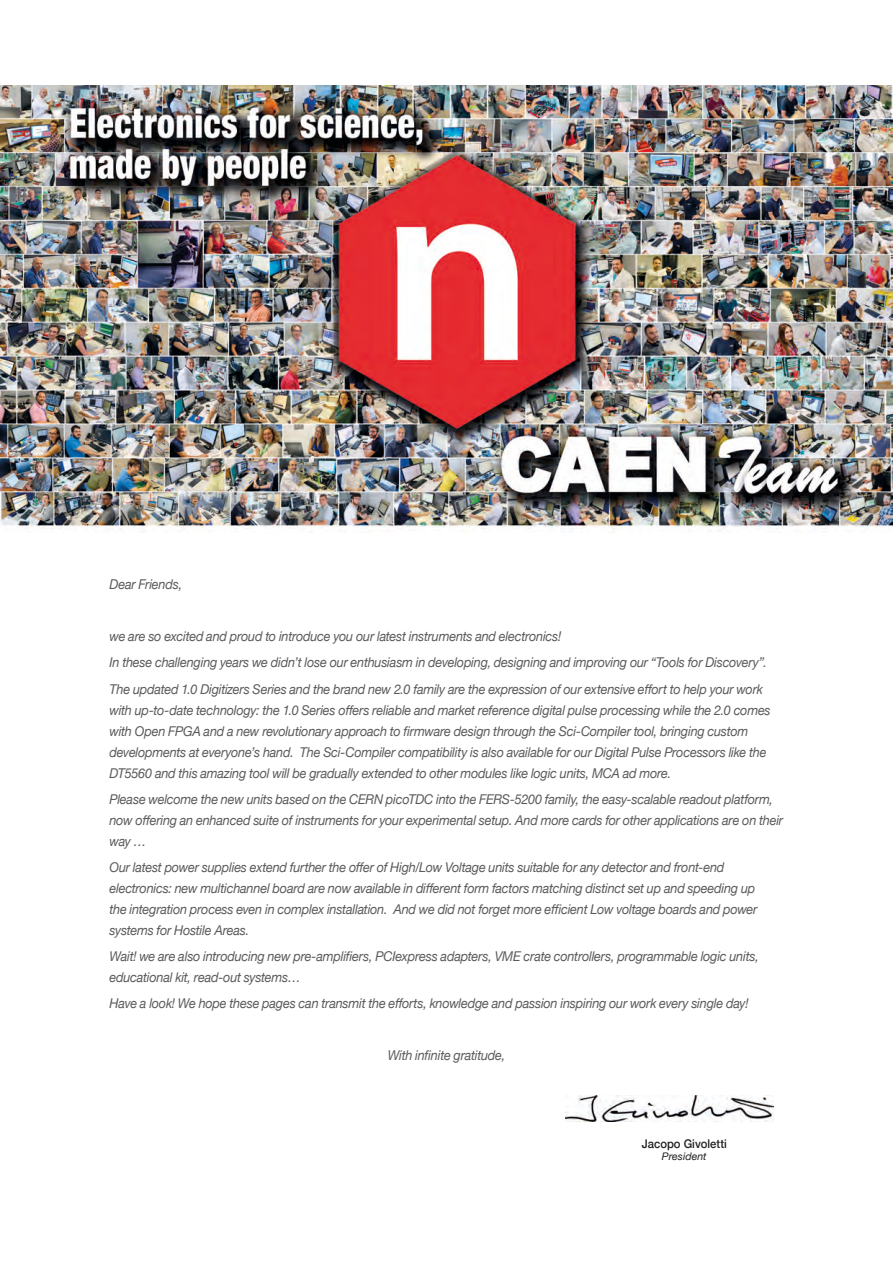
<style>
.page{position:relative;width:893px;height:1263px;background:#fff}
.page>*{position:absolute;margin:0;border:0;box-sizing:border-box;transform-origin:0 0}
.Introduzione_2_colonne{font:italic 13.5px/21px "Helvetica Neue";letter-spacing:-.02em;color:#5a5a5c;scale:.94 1}
.Nome_Board{font:500 12px "Helvetica Neue";color:#231f20;scale:.94 1}
.Nome_e_Cognome{font:italic 10.5px "Helvetica Neue";letter-spacing:.005em;color:#231f20}
</style>
<div class="page">
<img style="left:565px;top:1095px;width:208px;height:27px">
<img style="left:0;top:85px;width:893px;height:447px">
<p class="Introduzione_2_colonne" style="left:109px;top:575px;width:79px">Dear Friends,</p>
<p class="Introduzione_2_colonne" style="left:109px;top:627px;width:482px">we are so excited and proud to introduce you our latest instruments and electronics!</p>
<p class="Introduzione_2_colonne" style="left:109px;top:653px;width:701px">In these challenging years we didn’t lose our enthusiasm in developing, designing and improving our “Tools for Discovery”.</p>
<p class="Introduzione_2_colonne" style="left:109px;top:679px;width:705px">The updated 1.0 Digitizers Series and the brand new 2.0 family are the expression of our extensive effort to help your work with up-to-date technology: the 1.0 Series offers reliable and market reference digital pulse processing while the 2.0 comes with Open FPGA and a new revolutionary approach to firmware design through the Sci-Compiler tool, bringing custom developments at everyone’s hand. The Sci-Compiler compatibility is also available for our Digital Pulse Processors like the DT5560 and this amazing tool will be gradually extended to other modules like logic units, MCA ad more.</p>
<p class="Introduzione_2_colonne" style="left:109px;top:789px;width:718px">Please welcome the new units based on the CERN picoTDC into the FERS-5200 family, the easy-scalable readout platform, now offering an enhanced suite of instruments for your experimental setup. And more cards for other applications are on their way …</p>
<p class="Introduzione_2_colonne" style="left:109px;top:857px;width:691px">Our latest power supplies extend further the offer of High/Low Voltage units suitable for any detector and front-end electronics: new multichannel board are now available in different form factors matching distinct set up and speeding up the integration process even in complex installation. And we did not forget more efficient Low voltage boards and power systems for Hostile Areas.</p>
<p class="Introduzione_2_colonne" style="left:109px;top:946px;width:692px">Wait! we are also introducing new pre-amplifiers, PCIexpress adapters, VME crate controllers, programmable logic units, educational kit, read-out systems…</p>
<p class="Introduzione_2_colonne" style="left:109px;top:993px;width:681px">Have a look! We hope these pages can transmit the efforts, knowledge and passion inspiring our work every single day!</p>
<p class="Introduzione_2_colonne" style="left:388px;top:1046px;width:127px">With infinite gratitude,</p>
<p class="Nome_Board" style="left:642px;top:1134px;width:92px">Jacopo Givoletti</p>
<p class="Nome_e_Cognome" style="left:662px;top:1149px;width:46px">President</p>
</div>
